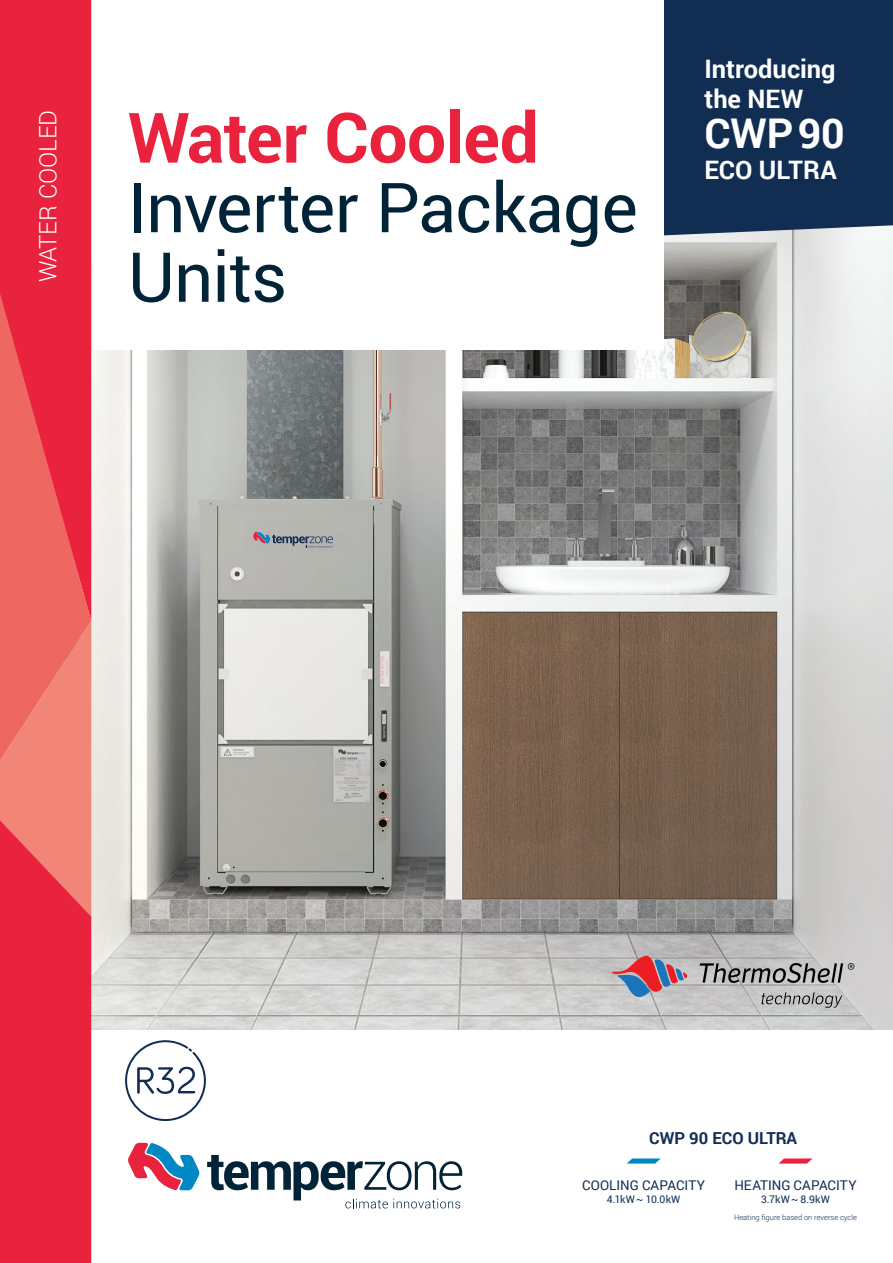
<style>
.page{position:relative;width:893px;height:1263px;background:#fff}
.page>*{position:absolute;margin:0;border:0;box-sizing:border-box;transform-origin:0 0}
.t1{font:700 69.6px "Roboto";letter-spacing:-.01em;color:#e9223e}
.t2{font:69px/69.6px "Roboto";letter-spacing:-.015em;color:#002338}
.t3{font:700 40.95px "Roboto";color:#fff}
.t4{font:700 25.5px/29.5px "Roboto";color:#fff}
.t5{font:300 24px "Roboto";letter-spacing:-.005em;color:#fff}
.t6{font:700 16.5px "Roboto";color:#112e52}
.t7{font:13.5px "Roboto";color:#112e52}
.t8{font:10.5px "Roboto";letter-spacing:.02em;color:#112e52}
.t9{font:300 7.5px "Roboto";color:#112e52}
</style>
<div class="page">
<img style="left:91px;top:264px;width:802px;height:765px">
<img style="left:245px;top:533px;width:104px;height:18px">
<svg style="left:253px;top:532px;width:80px;height:16px"></svg>
<svg style="left:627px;top:1158px;width:34px;height:5px"></svg>
<svg style="left:779px;top:1158px;width:34px;height:5px"></svg>
<svg style="left:91px;top:2px;width:802px;height:262px"></svg>
<div style="left:663px;top:0;width:230px;height:235px;background:#112e52"></div>
<div style="left:93px;top:0;width:570px;height:349px;background:#fff"></div>
<svg style="left:700px;top:963px;width:154px;height:20px;background:#8f8e8e"></svg>
<svg style="left:761px;top:992px;width:81px;height:16px"></svg>
<svg style="left:612px;top:955px;width:75px;height:43px;background:#ab8999"></svg>
<svg style="left:125px;top:1040px;width:81px;height:81px"></svg>
<div style="left:0;top:0;width:91px;height:293px;background:#e9223e"></div>
<svg style="left:0;top:293px;width:91px;height:970px;background:#eb4551"></svg>
<svg style="left:128px;top:1143px;width:72px;height:47px"></svg>
<svg style="left:207px;top:1155px;width:255px;height:53px"></svg>
<h3 class="t5" style="left:31px;top:282px;width:174px;rotate:-90deg">WATER COOLED</h3>
<h1 class="t1" style="left:128px;top:89px;width:412px">Water Cooled</h1>
<h2 class="t2" style="left:128px;top:170px;width:511px">Inverter Package<br>Units</h2>
<h3 class="t4" style="left:705px;top:53px;width:133px">Introducing the NEW</h3>
<h3 class="t3" style="left:705px;top:105px;width:142px">CWP 90</h3>
<h3 class="t4" style="left:705px;top:154px;width:134px">ECO ULTRA</h3>
<h3 class="t6" style="left:649px;top:1127px;width:149px">CWP 90 ECO ULTRA</h3>
<h3 class="t7" style="left:734px;top:1176px;width:124px">HEATING CAPACITY</h3>
<h3 class="t8" style="left:761px;top:1192px;width:71px">3.7kW~ 8.9kW</h3>
<p class="t9" style="left:734px;top:1212px;width:124px">Heating figure based on reverse cycle</p>
<h3 class="t7" style="left:582px;top:1176px;width:124px">COOLING CAPACITY</h3>
<h3 class="t8" style="left:607px;top:1192px;width:75px">4.1kW~ 10.0kW</h3>
</div>
